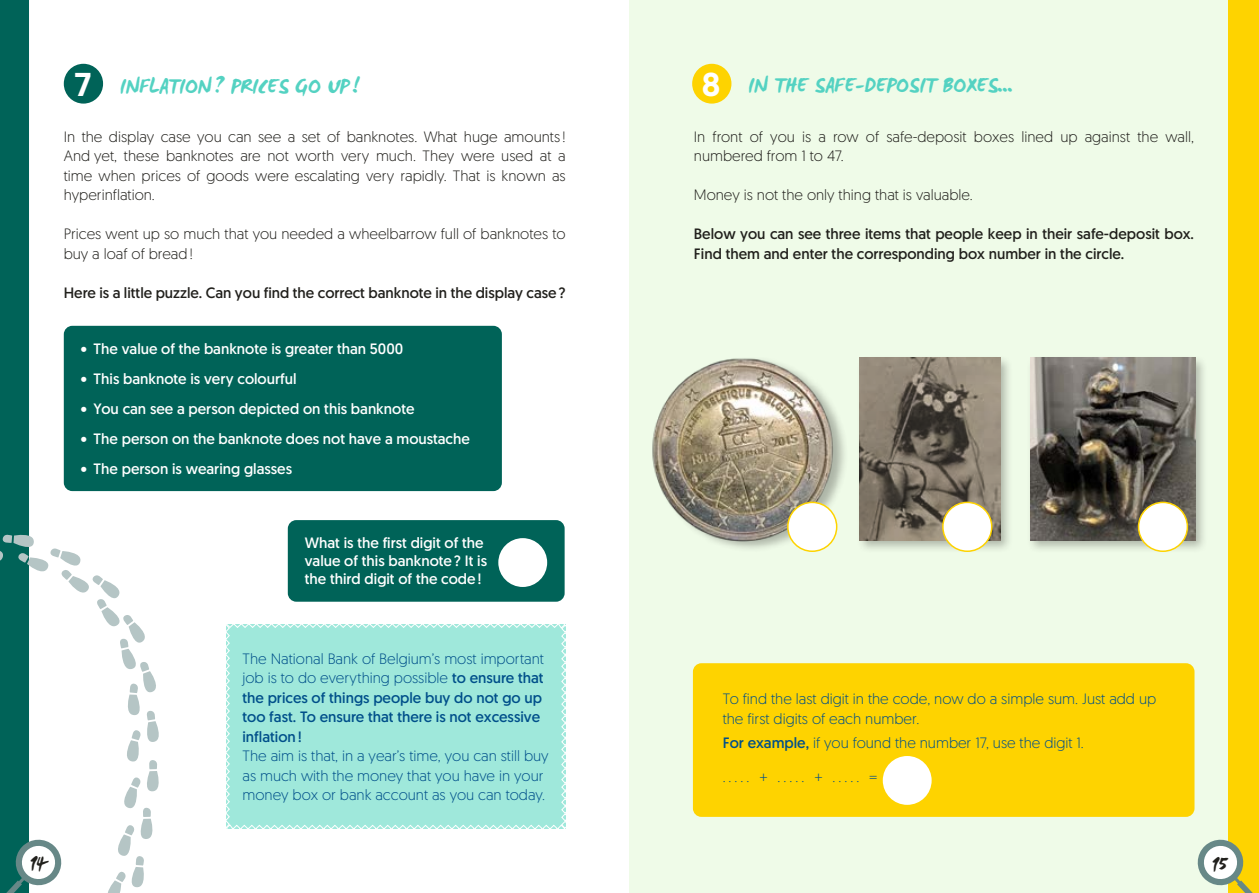
<style>
.page{position:relative;width:1259px;height:893px;background:#fff}
.page>*{position:absolute;margin:0;border:0;box-sizing:border-box;transform-origin:0 0}
.Numero_boules{font:500 33px "Geomanist";color:#fff}
.Titre_sans_num{font:700 22.5px "WC Mano Negra Bta";color:#54d2c2}
.t1{font:700 18px "WC Mano Negra Bta";color:#21201c}
.Txt{font:300 15px/19.5px "Geomanist";color:#21201c}
.encadré_bleu{font:300 15px/19.5px "Geomanist";color:#004f8a}
.Txt_bulles{font:15px/18px "Geomanist";color:#fff}
.Txt-2{font:15px/19.5px "Geomanist";color:#21201c}
.encadré_bleu-2{font:15px/19.5px "Geomanist";color:#004f8a}
.s1{font-weight:300}
.s2{font-weight:400}
</style>
<div class="page">
<div style="left:629px;top:0;width:630px;height:893px;background:#effbe8"></div>
<div style="left:1228px;top:0;width:31px;height:893px;background:#fed300"></div>
<div style="left:856px;top:354px;width:156px;height:198px;background:#21201c;opacity:.3"></div>
<img style="left:860px;top:358px;width:140px;height:182px">
<div style="left:1026px;top:354px;width:181px;height:198px;background:#21201c;opacity:.3"></div>
<img style="left:1030px;top:358px;width:165px;height:182px">
<div style="left:693px;top:663px;width:501px;height:154px;background:#fed300;border-radius:9px"></div>
<div style="left:693px;top:65px;width:37px;height:38px;background:#fed300;border-radius:50%"></div>
<div style="left:692px;top:64px;width:39px;height:40px;border:2px solid #fed300;border-radius:50%"></div>
<div style="left:226px;top:624px;width:340px;height:205px;background:#9fe8db"></div>
<img style="left:652px;top:354px;width:208px;height:198px">
<div style="left:288px;top:520px;width:276px;height:82px;background:#006358;border-radius:9px"></div>
<div style="left:64px;top:326px;width:438px;height:165px;background:#006358;border-radius:9px"></div>
<div style="left:498px;top:538px;width:49px;height:49px;background:#fff;border-radius:50%"></div>
<div style="left:882px;top:756px;width:49px;height:49px;background:#fff;border-radius:50%"></div>
<div style="left:788px;top:502px;width:48px;height:49px;background:#fff;border-radius:50%"></div>
<div style="left:787px;top:502px;width:50px;height:50px;border:2px solid #fed300;border-radius:50%"></div>
<div style="left:943px;top:502px;width:48px;height:49px;background:#fff;border-radius:50%"></div>
<div style="left:942px;top:502px;width:50px;height:50px;border:2px solid #fed300;border-radius:50%"></div>
<div style="left:1138px;top:502px;width:49px;height:49px;background:#fff;border-radius:50%"></div>
<div style="left:1137px;top:502px;width:51px;height:50px;border:2px solid #fed300;border-radius:50%"></div>
<svg style="left:0;top:0;width:164px;height:893px"></svg>
<svg style="left:1197px;top:839px;width:56px;height:54px"></svg>
<p class="Numero_boules" style="left:74px;top:63px;width:18px">7</p>
<p class="Numero_boules" style="left:702px;top:63px;width:20px">8</p>
<p class="Titre_sans_num" style="left:120px;top:71px;width:241px">INFLATION? PRICES GO UP !</p>
<p class="Titre_sans_num" style="left:748px;top:70px;width:266px">IN THE SAFE-DEPOSIT BOXES...</p>
<p class="Txt" style="left:64px;top:126px;width:503px;text-align:justify">In the display case you can see a set of banknotes. What huge amounts !<br>And yet, these banknotes are not worth very much. They were used at a time when prices of goods were escalating very rapidly. That is known as hyperinflation.</p>
<p class="Txt" style="left:64px;top:224px;width:503px">Prices went up so much that you needed a wheelbarrow full of banknotes to buy a loaf of bread!</p>
<p class="Txt-2" style="left:64px;top:283px;width:503px">Here is a little puzzle. Can you find the correct banknote in the display case?</p>
<p class="Txt" style="left:694px;top:126px;width:501px">In front of you is a row of safe-deposit boxes lined up against the wall, numbered from 1 to 47.</p>
<p class="Txt" style="left:694px;top:185px;width:280px">Money is not the only thing that is valuable.</p>
<p class="Txt-2" style="left:694px;top:224px;width:501px">Below you can see three items that people keep in their safe-deposit box.<br>Find them and enter the corresponding box number in the circle.</p>
<p class="Txt_bulles" style="left:81px;top:340px;width:324px">• The value of the banknote is greater than 5000</p>
<p class="Txt_bulles" style="left:81px;top:370px;width:217px">• This banknote is very colourful</p>
<p class="Txt_bulles" style="left:81px;top:400px;width:335px">• You can see a person depicted on this banknote</p>
<p class="Txt_bulles" style="left:81px;top:430px;width:391px">• The person on the banknote does not have a moustache</p>
<p class="Txt_bulles" style="left:81px;top:460px;width:213px">• The person is wearing glasses</p>
<p class="Txt_bulles" style="left:305px;top:534px;width:184px">What is the first digit of the value of this banknote? It is the third digit of the code!</p>
<p class="encadré_bleu-2" style="left:242px;top:648px;width:303px"><span class="s1">The National Bank of Belgium’s most important job is to do everything possible</span> to ensure that the prices of things people buy do not go up too fast. To ensure that there is not excessive inflation!</p>
<p class="encadré_bleu" style="left:242px;top:746px;width:308px">The aim is that, in a year’s time, you can still buy as much with the money that you have in your money box or bank account as you can today.</p>
<p class="encadré_bleu" style="left:722px;top:689px;width:435px">To find the last digit in the code, now do a simple sum. Just add up the first digits of each number.</p>
<p class="encadré_bleu" style="left:722px;top:732px;width:362px"><span class="s2">For example,</span> if you found the number 17, use the digit 1.</p>
<p class="encadré_bleu" style="left:722px;top:766px;width:193px">..... + ..... + ..... = .....</p>
<p class="t1" style="left:30px;top:851px;width:18px">14</p>
<p class="t1" style="left:1212px;top:852px;width:17px">15</p>
</div>
